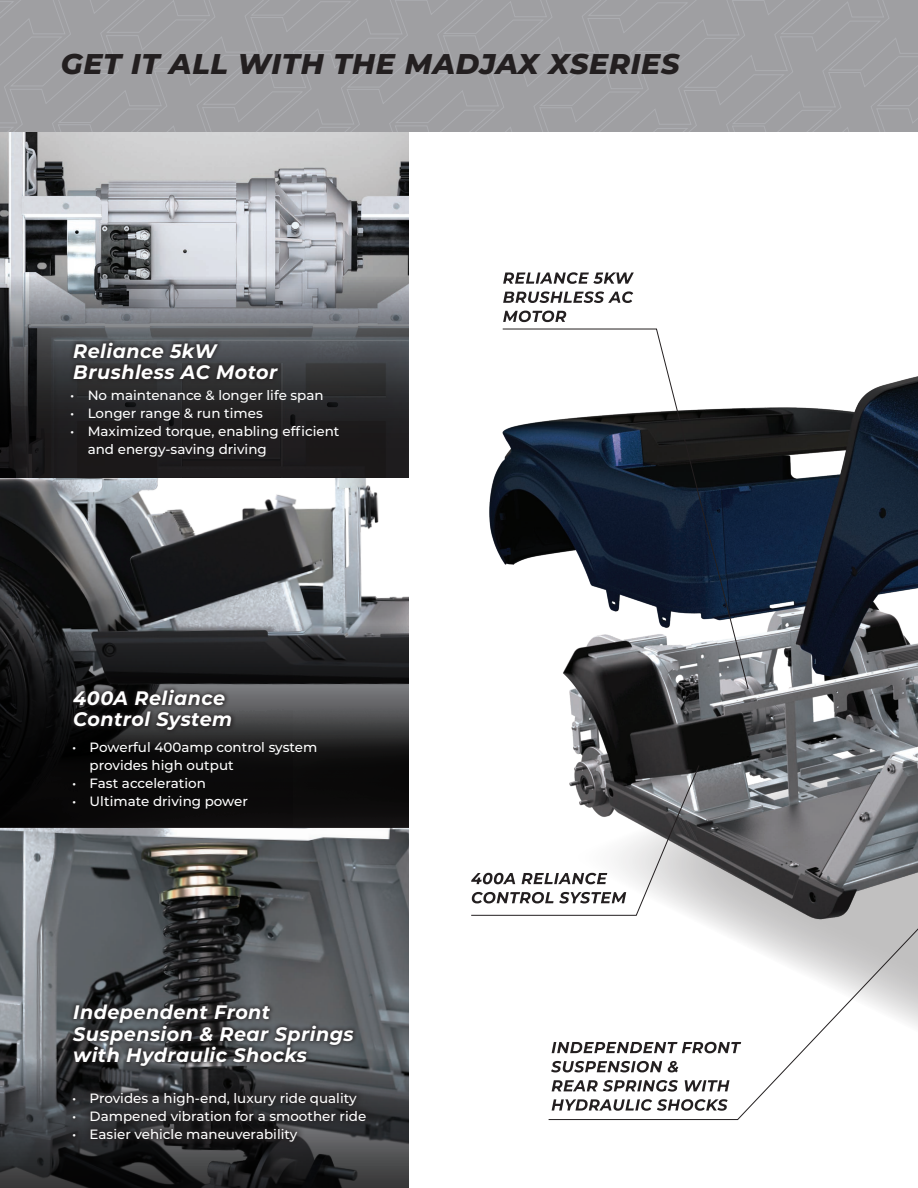
<style>
.page{position:relative;width:918px;height:1188px;background:#fff}
.page>*{position:absolute;margin:0;border:0;box-sizing:border-box;transform-origin:0 0}
.t1{font:italic 100 28.5px "Montserrat";letter-spacing:.025em;color:#231f20}
.t2{font:italic 100 19.5px/21.3px "Montserrat";letter-spacing:.025em;color:#fff}
.t3{font:500 13.5px/18px "Montserrat";color:#fff}
</style>
<div class="page">
<img style="left:489px;top:293px;width:429px;height:828px">
<img style="left:0;top:132px;width:409px;height:928px">
<svg style="left:0;top:624px;width:409px;height:203px;background:#1f1f20"></svg>
<svg style="left:0;top:1060px;width:409px;height:128px;background:#323436"></svg>
<svg style="left:503px;top:311px;width:63px;height:11px"></svg>
<svg style="left:503px;top:291px;width:130px;height:12px"></svg>
<svg style="left:503px;top:272px;width:131px;height:12px"></svg>
<div style="left:65px;top:1084px;width:309px;height:66px;background:#231f20;opacity:.75"></div>
<svg style="left:502px;top:328px;width:247px;height:361px"></svg>
<svg style="left:548px;top:838px;width:370px;height:282px"></svg>
<div style="left:68px;top:684px;width:168px;height:52px;background:#231f20;opacity:.75"></div>
<div style="left:68px;top:1000px;width:290px;height:71px;background:#231f20;opacity:.75"></div>
<svg style="left:471px;top:765px;width:229px;height:151px"></svg>
<svg style="left:0;top:276px;width:409px;height:201px;background:#454548"></svg>
<div style="left:69px;top:337px;width:214px;height:47px;background:#231f20;opacity:.75"></div>
<div style="left:0;top:0;width:918px;height:132px;background:#9f9fa2"></div>
<h1 class="t1" style="left:61px;top:45px;width:620px">GET IT ALL WITH THE MADJAX XSERIES</h1>
<h2 class="t2" style="left:73px;top:339px;width:206px">Reliance 5kW<br>Brushless AC Motor</h2>
<p class="t3" style="left:70px;top:386px;width:255px">• No maintenance &amp; longer life span</p>
<p class="t3" style="left:70px;top:404px;width:194px">• Longer range &amp; run times</p>
<p class="t3" style="left:88px;top:422px;width:253px;text-indent:-17px">• Maximized torque, enabling efficient and energy-saving driving</p>
<h2 class="t2" style="left:73px;top:687px;width:160px">400A Reliance<br>Control System</h2>
<p class="t3" style="left:90px;top:737px;width:229px;text-indent:-17px">• Powerful 400amp control system provides high output</p>
<p class="t3" style="left:72px;top:773px;width:135px">• Fast acceleration</p>
<p class="t3" style="left:72px;top:791px;width:177px">• Ultimate driving power</p>
<h2 class="t2" style="left:73px;top:1001px;width:282px">Independent Front<br>Suspension &amp; Rear Springs with Hydraulic Shocks</h2>
<p class="t3" style="left:72px;top:1088px;width:286px">• Provides a high-end, luxury ride quality</p>
<p class="t3" style="left:72px;top:1106px;width:296px">• Dampened vibration for a smoother ride</p>
<p class="t3" style="left:72px;top:1124px;width:227px">• Easier vehicle maneuverability</p>
</div>
